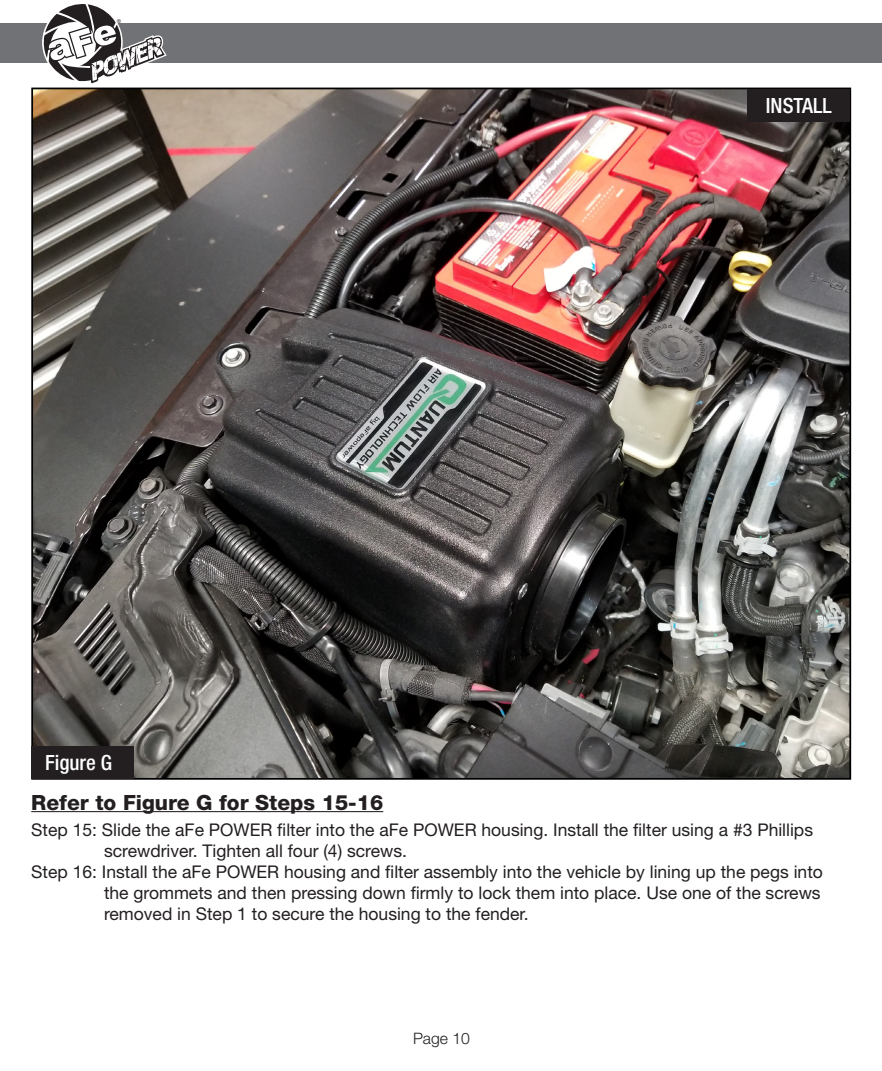
<style>
.page{position:relative;width:882px;height:1071px;background:#fff}
.page>*{position:absolute;margin:0;border:0;box-sizing:border-box;transform-origin:0 0}
.t1{font:800 21px "Helvetica Neue";color:#231f20}
.t2{font:500 condensed 21px "Helvetica Neue";color:#fff}
.t3{font:17.5px "Helvetica Neue";color:#231f20}
.t4{font:300 15.75px "Helvetica Neue";color:#231f20}
.t5{font:8.75px "Myriad";color:#231f20}
</style>
<div class="page">
<div style="left:0;top:23px;width:882px;height:40px;background:#717275"></div>
<svg style="left:43px;top:4px;width:124px;height:80px"></svg>
<img style="left:34px;top:91px;width:814px;height:686px">
<hr style="left:31px;top:811px;width:352px;height:1px;background:#231f20">
<div style="left:747px;top:89px;width:103px;height:33px;background:#231f20"></div>
<div style="left:32px;top:746px;width:102px;height:33px;background:#231f20"></div>
<p class="t5" style="left:117px;top:17px;width:6px">®</p>
<p class="t2" style="left:45px;top:750px;width:69px">Figure G</p>
<p class="t2" style="left:766px;top:93px;width:67px">INSTALL</p>
<p class="t1" style="left:31px;top:790px;width:353px">Refer to Figure G for Steps 15-16</p>
<p class="t3" style="left:31px;top:819px;width:783px">Step 15: Slide the aFe POWER filter into the aFe POWER housing. Install the filter using a #3 Phillips</p>
<p class="t3" style="left:104px;top:840px;width:304px">screwdriver. Tighten all four (4) screws.</p>
<p class="t3" style="left:31px;top:861px;width:793px">Step 16: Install the aFe POWER housing and filter assembly into the vehicle by lining up the pegs into</p>
<p class="t3" style="left:104px;top:882px;width:718px">the grommets and then pressing down firmly to lock them into place. Use one of the screws</p>
<p class="t3" style="left:104px;top:903px;width:426px">removed in Step 1 to secure the housing to the fender.</p>
<p class="t4" style="left:413px;top:1028px;width:58px">Page 10</p>
</div>
